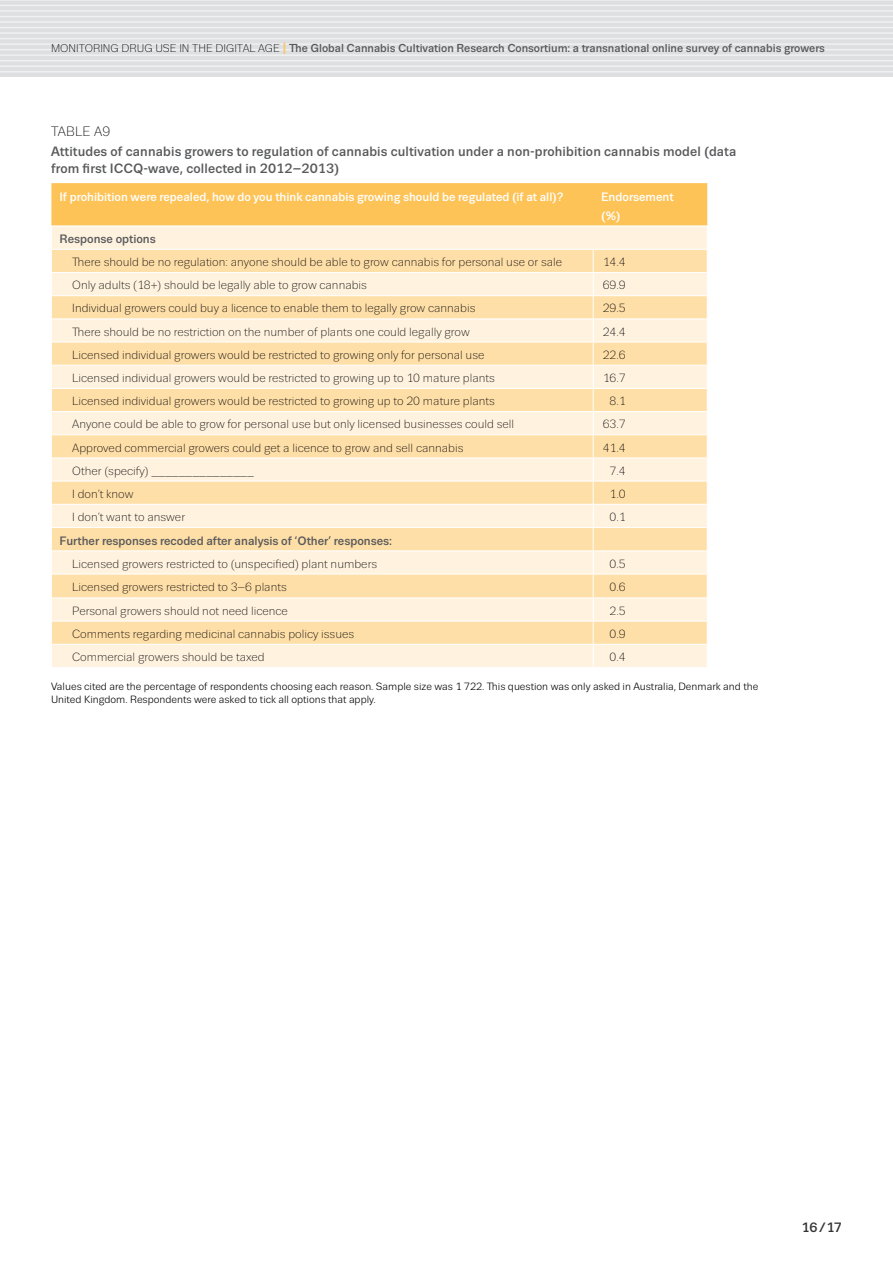
<style>
.page{position:relative;width:893px;height:1263px;background:#fff}
.page>*{position:absolute;margin:0;border:0;box-sizing:border-box;transform-origin:0 0}
.fig_name{font:500 13.5px/17.2px "Trivia Sans";letter-spacing:.01em;color:#58595b}
.fig_No{font:300 13.5px "Trivia Sans";letter-spacing:.01em;color:#000}
.t1{font:500 13.5px "Trivia Sans";color:#333}
.table_header{font:500 12.15px "Trivia Sans";color:#fff}
.table_txt-medium{font:500 12.15px "Trivia Sans";color:#58595b}
.table_txt-indent{font:300 11.85px "Trivia Sans";color:#000}
.table_txt{font:300 11.85px "Trivia Sans";color:#000}
.t2{font:500 11.55px "Trivia Sans";color:#58595b}
.fig_note{font:10.5px/13.5px "Trivia Sans";color:#000}
.s1{font-weight:300;font-size:11.25px;color:#000}
.s2{font-size:16.2px;color:#fec357}
</style>
<div class="page">
<div style="left:0;top:0;width:893px;height:77px;background:#dedfe0"></div>
<hr style="left:0;top:0;width:893px;height:1px;background:#f1f1f2">
<hr style="left:0;top:5px;width:893px;height:1px;background:#f1f1f2">
<hr style="left:0;top:10px;width:893px;height:2px;background:#f1f1f2">
<hr style="left:0;top:16px;width:893px;height:1px;background:#f1f1f2">
<hr style="left:0;top:21px;width:893px;height:2px;background:#f1f1f2">
<hr style="left:0;top:27px;width:893px;height:1px;background:#f1f1f2">
<hr style="left:0;top:32px;width:893px;height:2px;background:#f1f1f2">
<hr style="left:0;top:38px;width:893px;height:1px;background:#f1f1f2">
<hr style="left:0;top:43px;width:893px;height:2px;background:#f1f1f2">
<hr style="left:0;top:49px;width:893px;height:1px;background:#f1f1f2">
<hr style="left:0;top:54px;width:893px;height:2px;background:#f1f1f2">
<hr style="left:0;top:60px;width:893px;height:1px;background:#f1f1f2">
<hr style="left:0;top:65px;width:893px;height:2px;background:#f1f1f2">
<hr style="left:0;top:71px;width:893px;height:2px;background:#f1f1f2">
<svg style="left:51px;top:183px;width:657px;height:484px;background:#fee7be"></svg>
<p class="t2" style="left:51px;top:42px;width:775px"><span class="s1">MONITORING DRUG USE IN THE DIGITAL AGE</span> <span class="s2">I</span> The Global Cannabis Cultivation Research Consortium: a transnational online survey of cannabis growers</p>
<p class="fig_No" style="left:51px;top:124px;width:61px">TABLE A9</p>
<p class="fig_name" style="left:51px;top:143px;width:687px">Attitudes of cannabis growers to regulation of cannabis cultivation under a non-prohibition cannabis model (data from first ICCQ-wave, collected in 2012–2013)</p>
<p class="table_header" style="left:59px;top:191px;width:506px">If prohibition were repealed, how do you think cannabis growing should be regulated (if at all)?</p>
<p class="table_header" style="left:601px;top:191px;width:74px">Endorsement</p>
<p class="table_header" style="left:601px;top:209px;width:21px">(%)</p>
<p class="table_txt-medium" style="left:59px;top:232px;width:98px">Response options</p>
<p class="table_txt-indent" style="left:72px;top:256px;width:492px">There should be no regulation: anyone should be able to grow cannabis for personal use or sale</p>
<p class="table_txt" style="left:603px;top:256px;width:24px">14.4</p>
<p class="table_txt-indent" style="left:72px;top:279px;width:296px">Only adults (18+) should be legally able to grow cannabis</p>
<p class="table_txt" style="left:603px;top:279px;width:24px">69.9</p>
<p class="table_txt-indent" style="left:72px;top:302px;width:405px">Individual growers could buy a licence to enable them to legally grow cannabis</p>
<p class="table_txt" style="left:603px;top:302px;width:24px">29.5</p>
<p class="table_txt-indent" style="left:72px;top:325px;width:399px">There should be no restriction on the number of plants one could legally grow</p>
<p class="table_txt" style="left:603px;top:325px;width:24px">24.4</p>
<p class="table_txt-indent" style="left:72px;top:348px;width:414px">Licensed individual growers would be restricted to growing only for personal use</p>
<p class="table_txt" style="left:603px;top:348px;width:24px">22.6</p>
<p class="table_txt-indent" style="left:72px;top:372px;width:424px">Licensed individual growers would be restricted to growing up to 10 mature plants</p>
<p class="table_txt" style="left:603px;top:372px;width:24px">16.7</p>
<p class="table_txt-indent" style="left:72px;top:395px;width:424px">Licensed individual growers would be restricted to growing up to 20 mature plants</p>
<p class="table_txt" style="left:610px;top:395px;width:18px">8.1</p>
<p class="table_txt-indent" style="left:72px;top:418px;width:443px">Anyone could be able to grow for personal use but only licensed businesses could sell</p>
<p class="table_txt" style="left:603px;top:418px;width:24px">63.7</p>
<p class="table_txt-indent" style="left:72px;top:441px;width:393px">Approved commercial growers could get a licence to grow and sell cannabis</p>
<p class="table_txt" style="left:603px;top:441px;width:24px">41.4</p>
<p class="table_txt-indent" style="left:72px;top:464px;width:183px">Other (specify) _______________</p>
<p class="table_txt" style="left:610px;top:464px;width:18px">7.4</p>
<p class="table_txt-indent" style="left:72px;top:488px;width:63px">I don’t know</p>
<p class="table_txt" style="left:610px;top:488px;width:18px">1.0</p>
<p class="table_txt-indent" style="left:72px;top:511px;width:114px">I don’t want to answer</p>
<p class="table_txt" style="left:610px;top:511px;width:18px">0.1</p>
<p class="table_txt-medium" style="left:59px;top:534px;width:334px">Further responses recoded after analysis of ‘Other’ responses:</p>
<p class="table_txt-indent" style="left:72px;top:557px;width:306px">Licensed growers restricted to (unspecified) plant numbers</p>
<p class="table_txt" style="left:610px;top:557px;width:18px">0.5</p>
<p class="table_txt-indent" style="left:72px;top:580px;width:216px">Licensed growers restricted to 3–6 plants</p>
<p class="table_txt" style="left:610px;top:580px;width:18px">0.6</p>
<p class="table_txt-indent" style="left:72px;top:604px;width:217px">Personal growers should not need licence</p>
<p class="table_txt" style="left:610px;top:604px;width:18px">2.5</p>
<p class="table_txt-indent" style="left:72px;top:628px;width:283px">Comments regarding medicinal cannabis policy issues</p>
<p class="table_txt" style="left:610px;top:628px;width:18px">0.9</p>
<p class="table_txt-indent" style="left:72px;top:651px;width:194px">Commercial growers should be taxed</p>
<p class="table_txt" style="left:610px;top:651px;width:18px">0.4</p>
<p class="fig_note" style="left:51px;top:680px;width:709px">Values cited are the percentage of respondents choosing each reason. Sample size was 1 722. This question was only asked in Australia, Denmark and the<br>United Kingdom. Respondents were asked to tick all options that apply.</p>
<p class="t1" style="left:801px;top:1220px;width:42px">16/17</p>
</div>
